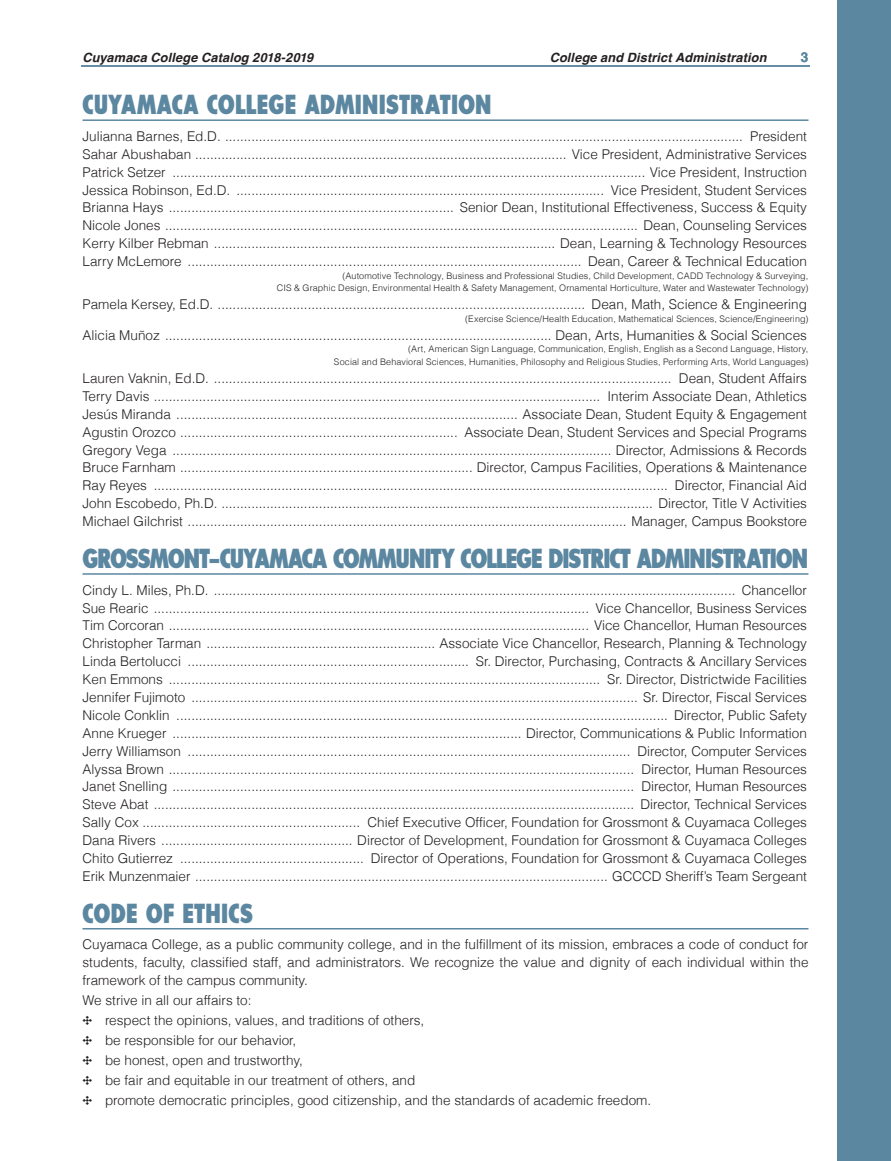
<style>
.page{position:relative;width:891px;height:1161px;background:#fff}
.page>*{position:absolute;margin:0;border:0;box-sizing:border-box;transform-origin:0 0}
.Titles{font:27px "Sans Serif Exbold Condensed";letter-spacing:-.035em;color:#5c87a1;scale:1.2 1}
.Titles-2{font:27px "Sans Serif Exbold Condensed";letter-spacing:-.005em;color:#5c87a1;scale:1.2 1}
.gov_bored{font:300 13.5px/17.9px "Helvetica";color:#231f20;text-align:justify}
.t1{font:700 13.5px "Helvetica";color:#5c87a1}
.page_description{font:italic 700 12.75px "Helvetica";letter-spacing:.01em;color:#231f20}
.t2{font:300 9px/12.6px "Helvetica";letter-spacing:.015em;color:#231f20;text-align:right}
</style>
<div class="page">
<div style="left:837px;top:0;width:54px;height:1161px;background:#5c87a1"></div>
<hr style="left:82px;top:119px;width:726px;height:2px;background:#5c87a1">
<hr style="left:82px;top:573px;width:726px;height:2px;background:#5c87a1">
<hr style="left:82px;top:928px;width:726px;height:2px;background:#5c87a1">
<hr style="left:81px;top:65px;width:729px;height:2px;background:#5c87a1">
<p class="page_description" style="left:550px;top:47px;width:218px">College and District Administration</p>
<p class="t1" style="left:801px;top:46px;width:9px">3</p>
<p class="page_description" style="left:82px;top:47px;width:232px">Cuyamaca College Catalog 2018-2019</p>
<p class="Titles-2" style="left:82px;top:90px;width:343px">CUYAMACA COLLEGE ADMINISTRATION</p>
<p class="gov_bored" style="left:82px;top:127px;width:726px">Julianna Barnes, Ed.D. .......................................................................................................................................... President</p>
<p class="gov_bored" style="left:82px;top:145px;width:726px">Sahar Abushaban ................................................................................................... Vice President, Administrative Services</p>
<p class="gov_bored" style="left:82px;top:163px;width:726px">Patrick Setzer .............................................................................................................................. Vice President, Instruction</p>
<p class="gov_bored" style="left:82px;top:181px;width:726px">Jessica Robinson, Ed.D. .................................................................................................. Vice President, Student Services</p>
<p class="gov_bored" style="left:82px;top:199px;width:726px">Brianna Hays ............................................................................ Senior Dean, Institutional Effectiveness, Success &amp; Equity</p>
<p class="gov_bored" style="left:82px;top:216px;width:726px">Nicole Jones .............................................................................................................................. Dean, Counseling Services</p>
<p class="gov_bored" style="left:82px;top:234px;width:726px">Kerry Kilber Rebman ........................................................................................... Dean, Learning &amp; Technology Resources</p>
<p class="gov_bored" style="left:82px;top:252px;width:726px">Larry McLemore ......................................................................................................... Dean, Career &amp; Technical Education</p>
<p class="t2" style="left:277px;top:269px;width:533px">(Automotive Technology, Business and Professional Studies, Child Development, CADD Technology &amp; Surveying,<br>CIS &amp; Graphic Design, Environmental Health &amp; Safety Management, Ornamental Horticulture, Water and Wastewater Technology)</p>
<p class="gov_bored" style="left:82px;top:295px;width:726px">Pamela Kersey, Ed.D. .................................................................................................. Dean, Math, Science &amp; Engineering</p>
<p class="t2" style="left:465px;top:312px;width:345px">(Exercise Science/Health Education, Mathematical Sciences, Science/Engineering)</p>
<p class="gov_bored" style="left:82px;top:326px;width:726px">Alicia Muñoz ....................................................................................................... Dean, Arts, Humanities &amp; Social Sciences</p>
<p class="t2" style="left:334px;top:343px;width:476px">(Art, American Sign Language, Communication, English, English as a Second Language, History,<br>Social and Behavioral Sciences, Humanities, Philosophy and Religious Studies, Performing Arts, World Languages)</p>
<p class="gov_bored" style="left:82px;top:369px;width:726px">Lauren Vaknin, Ed.D. .......................................................................................................................... Dean, Student Affairs</p>
<p class="gov_bored" style="left:82px;top:387px;width:726px">Terry Davis ....................................................................................................................... Interim Associate Dean, Athletics</p>
<p class="gov_bored" style="left:82px;top:405px;width:726px">Jesús Miranda ........................................................................................... Associate Dean, Student Equity &amp; Engagement</p>
<p class="gov_bored" style="left:82px;top:423px;width:726px">Agustin Orozco .......................................................................... Associate Dean, Student Services and Special Programs</p>
<p class="gov_bored" style="left:82px;top:441px;width:726px">Gregory Vega ..................................................................................................................... Director, Admissions &amp; Records</p>
<p class="gov_bored" style="left:82px;top:459px;width:726px">Bruce Farnham .............................................................................. Director, Campus Facilities, Operations &amp; Maintenance</p>
<p class="gov_bored" style="left:82px;top:476px;width:726px">Ray Reyes ......................................................................................................................................... Director, Financial Aid</p>
<p class="gov_bored" style="left:82px;top:494px;width:726px">John Escobedo, Ph.D. ................................................................................................................... Director, Title V Activities</p>
<p class="gov_bored" style="left:82px;top:512px;width:726px">Michael Gilchrist ..................................................................................................................... Manager, Campus Bookstore</p>
<p class="Titles" style="left:82px;top:543px;width:606px">GROSSMONT-CUYAMACA COMMUNITY COLLEGE DISTRICT ADMINISTRATION</p>
<p class="gov_bored" style="left:82px;top:581px;width:726px">Cindy L. Miles, Ph.D. ........................................................................................................................................... Chancellor</p>
<p class="gov_bored" style="left:82px;top:599px;width:726px">Sue Rearic .................................................................................................................... Vice Chancellor, Business Services</p>
<p class="gov_bored" style="left:82px;top:617px;width:726px">Tim Corcoran ................................................................................................................ Vice Chancellor, Human Resources</p>
<p class="gov_bored" style="left:82px;top:634px;width:726px">Christopher Tarman ............................................................. Associate Vice Chancellor, Research, Planning &amp; Technology</p>
<p class="gov_bored" style="left:82px;top:652px;width:726px">Linda Bertolucci ........................................................................... Sr. Director, Purchasing, Contracts &amp; Ancillary Services</p>
<p class="gov_bored" style="left:82px;top:670px;width:726px">Ken Emmons ................................................................................................................... Sr. Director, Districtwide Facilities</p>
<p class="gov_bored" style="left:82px;top:688px;width:726px">Jennifer Fujimoto ....................................................................................................................... Sr. Director, Fiscal Services</p>
<p class="gov_bored" style="left:82px;top:706px;width:726px">Nicole Conklin ................................................................................................................................... Director, Public Safety</p>
<p class="gov_bored" style="left:82px;top:724px;width:726px">Anne Krueger ............................................................................................. Director, Communications &amp; Public Information</p>
<p class="gov_bored" style="left:82px;top:742px;width:726px">Jerry Williamson ...................................................................................................................... Director, Computer Services</p>
<p class="gov_bored" style="left:82px;top:760px;width:726px">Alyssa Brown ............................................................................................................................ Director, Human Resources</p>
<p class="gov_bored" style="left:82px;top:778px;width:726px">Janet Snelling ........................................................................................................................... Director, Human Resources</p>
<p class="gov_bored" style="left:82px;top:795px;width:726px">Steve Abat ................................................................................................................................ Director, Technical Services</p>
<p class="gov_bored" style="left:82px;top:813px;width:726px">Sally Cox .......................................................... Chief Executive Officer, Foundation for Grossmont &amp; Cuyamaca Colleges</p>
<p class="gov_bored" style="left:82px;top:831px;width:726px">Dana Rivers ................................................... Director of Development, Foundation for Grossmont &amp; Cuyamaca Colleges</p>
<p class="gov_bored" style="left:82px;top:849px;width:726px">Chito Gutierrez ................................................. Director of Operations, Foundation for Grossmont &amp; Cuyamaca Colleges</p>
<p class="gov_bored" style="left:82px;top:867px;width:726px">Erik Munzenmaier .............................................................................................................. GCCCD Sheriff’s Team Sergeant</p>
<p class="Titles-2" style="left:82px;top:898px;width:144px">CODE OF ETHICS</p>
<p class="gov_bored" style="left:82px;top:936px;width:728px">Cuyamaca College, as a public community college, and in the fulfillment of its mission, embraces a code of conduct for students, faculty, classified staff, and administrators. We recognize the value and dignity of each individual within the framework of the campus community.</p>
<p class="gov_bored" style="left:82px;top:991px;width:171px">We strive in all our affairs to:</p>
<p class="gov_bored" style="left:105px;top:1011px;width:321px">respect the opinions, values, and traditions of others,</p>
<p class="gov_bored" style="left:105px;top:1031px;width:193px">be responsible for our behavior,</p>
<p class="gov_bored" style="left:105px;top:1052px;width:199px">be honest, open and trustworthy,</p>
<p class="gov_bored" style="left:105px;top:1072px;width:312px">be fair and equitable in our treatment of others, and</p>
<p class="gov_bored" style="left:105px;top:1092px;width:548px">promote democratic principles, good citizenship, and the standards of academic freedom.</p>
</div>
